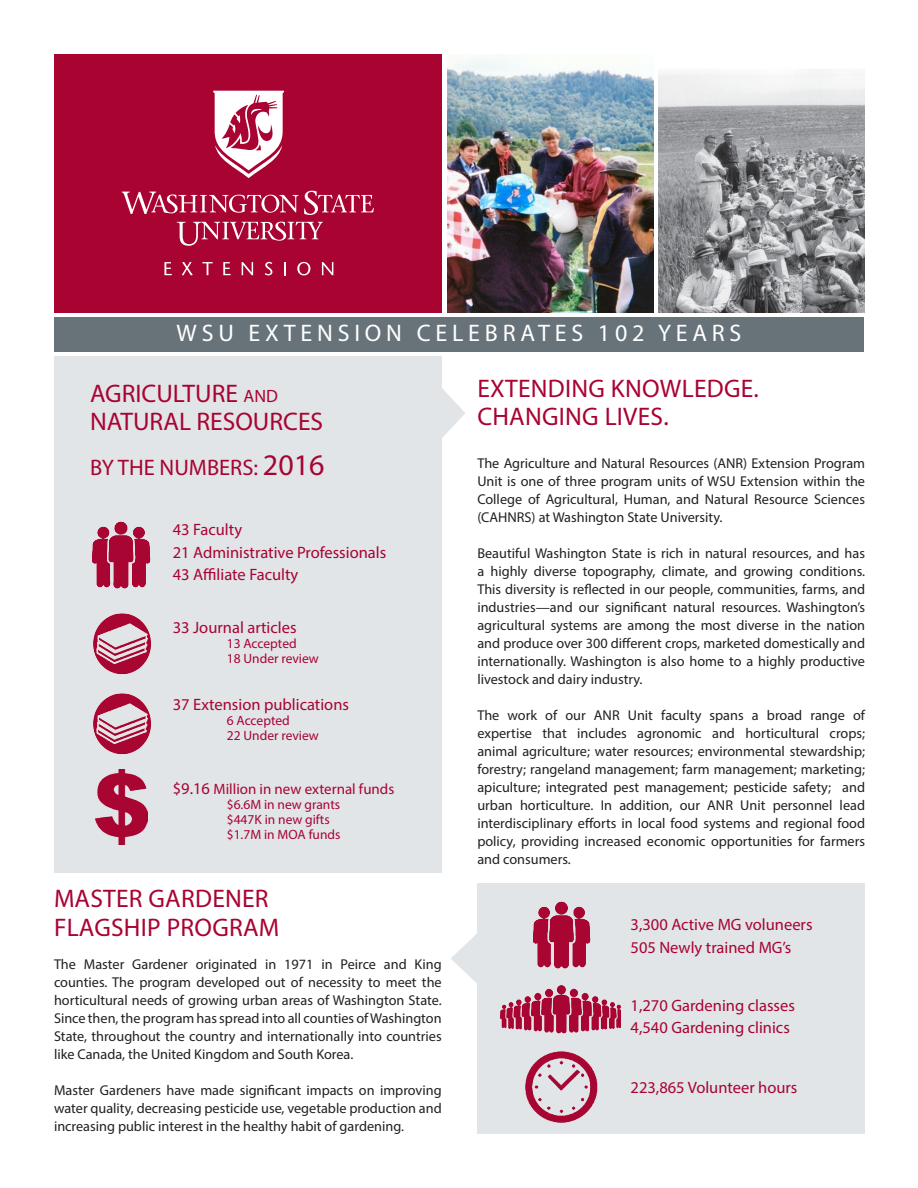
<style>
.page{position:relative;width:918px;height:1188px;background:#fff}
.page>*{position:absolute;margin:0;border:0;box-sizing:border-box;transform-origin:0 0}
.t1{font:25.5px "Myriad Pro";letter-spacing:.01em;color:#a90332}
.t2{font:24px "Myriad Pro";letter-spacing:.2em;color:#fff}
.t3{font:22.5px "Myriad Pro";color:#a90332}
.t4{font:16.5px "Myriad Pro";color:#a90332}
.t5{font:15px "Myriad Pro";color:#a90332}
.t6{font:14.25px/18px "Myriad Pro";color:#231f20;text-align:justify}
.t7{font:13.5px "Myriad Pro";color:#a90332}
.s1{font-size:17.85px}
.s2{font-size:30px}
.s3{font-size:16.5px}
</style>
<div class="page">
<div style="left:54px;top:356px;width:388px;height:517px;background:#e1e5e8"></div>
<div style="left:54px;top:54px;width:388px;height:258px;background:#a90332"></div>
<svg style="left:164px;top:262px;width:8px;height:13px"></svg>
<svg style="left:182px;top:262px;width:11px;height:13px"></svg>
<svg style="left:202px;top:262px;width:11px;height:13px"></svg>
<svg style="left:223px;top:262px;width:8px;height:13px"></svg>
<svg style="left:242px;top:262px;width:11px;height:13px"></svg>
<svg style="left:265px;top:262px;width:7px;height:13px"></svg>
<svg style="left:284px;top:262px;width:2px;height:13px"></svg>
<svg style="left:297px;top:262px;width:13px;height:13px"></svg>
<svg style="left:322px;top:262px;width:11px;height:13px"></svg>
<svg style="left:177px;top:222px;width:146px;height:24px"></svg>
<svg style="left:122px;top:191px;width:252px;height:24px"></svg>
<svg style="left:213px;top:91px;width:71px;height:87px"></svg>
<div style="left:54px;top:317px;width:810px;height:35px;background:#687379"></div>
<svg style="left:442px;top:388px;width:23px;height:50px"></svg>
<img style="left:658px;top:70px;width:207px;height:242px">
<img style="left:93px;top:613px;width:58px;height:62px">
<img style="left:93px;top:693px;width:58px;height:62px">
<div style="left:477px;top:883px;width:388px;height:251px;background:#e1e5e8"></div>
<img style="left:96px;top:770px;width:51px;height:75px">
<svg style="left:451px;top:934px;width:26px;height:49px"></svg>
<img style="left:448px;top:57px;width:206px;height:255px">
<img style="left:533px;top:901px;width:58px;height:68px">
<img style="left:92px;top:521px;width:59px;height:68px">
<img style="left:500px;top:985px;width:121px;height:49px">
<img style="left:525px;top:1051px;width:73px;height:72px">
<p class="t2" style="left:177px;top:318px;width:566px">WSU EXTENSION CELEBRATES 102 YEARS</p>
<p class="t1" style="left:90px;top:378px;width:189px">AGRICULTURE <span class="s1">and</span></p>
<p class="t1" style="left:90px;top:406px;width:235px">NATURAL RESOURCES</p>
<p class="t3" style="left:90px;top:454px;width:236px">BY THE NUMBERS: <span class="s2">2016</span></p>
<p class="t4" style="left:173px;top:520px;width:71px">43 Faculty</p>
<p class="t4" style="left:173px;top:542px;width:215px">21 Administrative Professionals</p>
<p class="t4" style="left:173px;top:565px;width:127px">43 Affiliate Faculty</p>
<p class="t4" style="left:173px;top:617px;width:125px">33 Journal articles</p>
<p class="t7" style="left:227px;top:635px;width:71px">13 Accepted</p>
<p class="t7" style="left:227px;top:650px;width:93px">18 Under review</p>
<p class="t4" style="left:173px;top:695px;width:178px">37 Extension publications</p>
<p class="t7" style="left:227px;top:712px;width:65px">6 Accepted</p>
<p class="t7" style="left:227px;top:727px;width:93px">22 Under review</p>
<p class="t5" style="left:173px;top:780px;width:223px"><span class="s3">$9.16</span> Million in new external funds</p>
<p class="t7" style="left:227px;top:796px;width:115px">$6.6M in new grants</p>
<p class="t7" style="left:227px;top:811px;width:104px">$447K in new gifts</p>
<p class="t7" style="left:227px;top:826px;width:115px">$1.7M in MOA funds</p>
<p class="t1" style="left:54px;top:883px;width:216px">MASTER GARDENER</p>
<p class="t1" style="left:54px;top:911px;width:227px">FLAGSHIP PROGRAM</p>
<p class="t6" style="left:54px;top:955px;width:389px">The Master Gardener originated in 1971 in Peirce and King counties. The program developed out of necessity to meet the horticultural needs of growing urban areas of Washington State.<br>Since then, the program has spread into all counties of Washington State, throughout the country and internationally into countries like Canada, the United Kingdom and South Korea.</p>
<p class="t6" style="left:54px;top:1081px;width:389px">Master Gardeners have made significant impacts on improving water quality, decreasing pesticide use, vegetable production and increasing public interest in the healthy habit of gardening.</p>
<p class="t1" style="left:477px;top:373px;width:283px">EXTENDING KNOWLEDGE.</p>
<p class="t1" style="left:477px;top:401px;width:193px">CHANGING LIVES.</p>
<p class="t6" style="left:477px;top:454px;width:389px">The Agriculture and Natural Resources (ANR) Extension Program Unit is one of three program units of WSU Extension within the College of Agricultural, Human, and Natural Resource Sciences (CAHNRS) at Washington State University.</p>
<p class="t6" style="left:477px;top:544px;width:389px">Beautiful Washington State is rich in natural resources, and has a highly diverse topography, climate, and growing conditions.<br>This diversity is reflected in our people, communities, farms, and industries—and our significant natural resources. Washington’s agricultural systems are among the most diverse in the nation and produce over 300 different crops, marketed domestically and internationally. Washington is also home to a highly productive livestock and dairy industry.</p>
<p class="t6" style="left:477px;top:706px;width:389px">The work of our ANR Unit faculty spans a broad range of expertise that includes agronomic and horticultural crops; animal agriculture; water resources; environmental stewardship; forestry; rangeland management; farm management; marketing; apiculture; integrated pest management; pesticide safety; and urban horticulture. In addition, our ANR Unit personnel lead interdisciplinary efforts in local food systems and regional food policy, providing increased economic opportunities for farmers and consumers.</p>
<p class="t4" style="left:631px;top:915px;width:183px">3,300 Active MG voluneers</p>
<p class="t4" style="left:631px;top:937px;width:162px">505 Newly trained MG’s</p>
<p class="t4" style="left:631px;top:995px;width:166px">1,270 Gardening classes</p>
<p class="t4" style="left:631px;top:1018px;width:161px">4,540 Gardening clinics</p>
<p class="t4" style="left:631px;top:1078px;width:168px">223,865 Volunteer hours</p>
</div>
